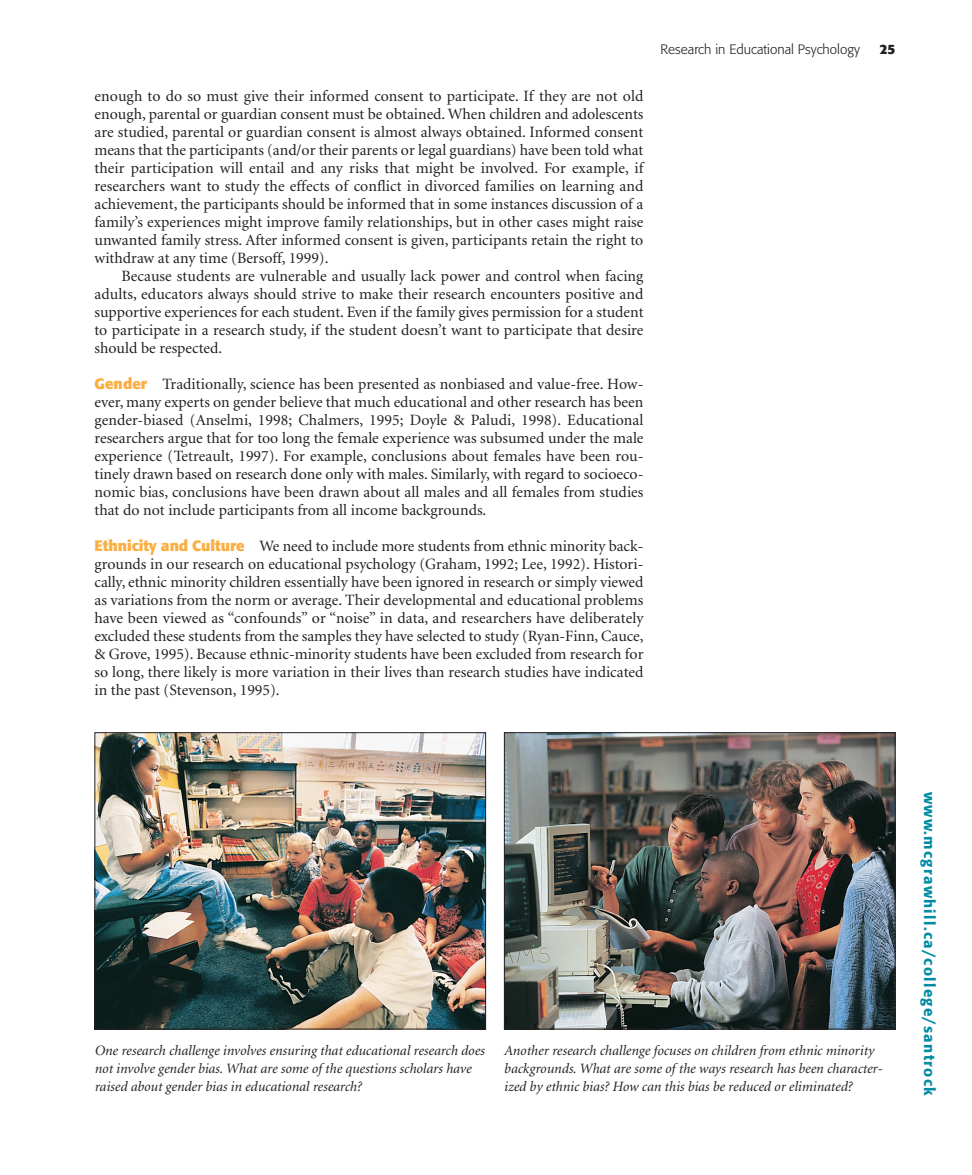
<style>
.page{position:relative;width:972px;height:1175px;background:#fff}
.page>*{position:absolute;margin:0;border:0;box-sizing:border-box;transform-origin:0 0}
.t1{font:15.75px/18px "Minion";color:#231f20;text-align:justify}
.t2{font:500 15px "Formata";letter-spacing:.085em;color:#008ba2}
.t3{font:italic 14.25px/18px "Minion";color:#231f20}
.t4{font:300 13.5px "Formata";color:#231f20}
.t5{font:700 13.5px "Formata";color:#231f20}
.s1{font-family:"Formata";font-weight:700;font-size:15px;color:#fbae42}
</style>
<div class="page">
<img style="left:94px;top:732px;width:802px;height:298px">
<p class="t1" style="left:94px;top:88px;width:551px">enough to do so must give their informed consent to participate. If they are not old enough, parental or guardian consent must be obtained. When children and adolescents are studied, parental or guardian consent is almost always obtained. Informed consent means that the participants (and/or their parents or legal guardians) have been told what their participation will entail and any risks that might be involved. For example, if researchers want to study the effects of conflict in divorced families on learning and achievement, the participants should be informed that in some instances discussion of a family’s experiences might improve family relationships, but in other cases might raise unwanted family stress. After informed consent is given, participants retain the right to withdraw at any time (Bersoff, 1999).</p>
<p class="t1" style="left:94px;top:268px;width:551px;text-indent:27px">Because students are vulnerable and usually lack power and control when facing adults, educators always should strive to make their research encounters positive and supportive experiences for each student. Even if the family gives permission for a student to participate in a research study, if the student doesn’t want to participate that desire should be respected.</p>
<p class="t1" style="left:94px;top:376px;width:551px"><span class="s1">Gender</span> Traditionally, science has been presented as nonbiased and value-free. How&shy;ever, many experts on gender believe that much educational and other research has been gender-biased (Anselmi, 1998; Chalmers, 1995; Doyle &amp; Paludi, 1998). Educational researchers argue that for too long the female experience was subsumed under the male experience (Tetreault, 1997). For example, conclusions about females have been rou&shy;tinely drawn based on research done only with males. Similarly, with regard to socioeco&shy;nomic bias, conclusions have been drawn about all males and all females from studies that do not include participants from all income backgrounds.</p>
<p class="t1" style="left:94px;top:538px;width:551px"><span class="s1">Ethnicity and Culture</span> We need to include more students from ethnic minority back&shy;grounds in our research on educational psychology (Graham, 1992; Lee, 1992). Histori&shy;cally, ethnic minority children essentially have been ignored in research or simply viewed as variations from the norm or average. Their developmental and educational problems have been viewed as “confounds” or “noise” in data, and researchers have deliberately excluded these students from the samples they have selected to study (Ryan-Finn, Cauce, &amp; Grove, 1995). Because ethnic-minority students have been excluded from research for so long, there likely is more variation in their lives than research studies have indicated in the past (Stevenson, 1995).</p>
<p class="t4" style="left:661px;top:45px;width:201px">Research in Educational Psychology</p>
<p class="t5" style="left:880px;top:45px;width:17px">25</p>
<p class="t3" style="left:94px;top:1042px;width:391px">One research challenge involves ensuring that educational research does not involve gender bias. What are some of the questions scholars have raised about gender bias in educational research?</p>
<p class="t3" style="left:504px;top:1042px;width:380px">Another research challenge focuses on children from ethnic minority backgrounds. What are some of the ways research has been character&shy;ized by ethnic bias? How can this bias be reduced or eliminated?</p>
<p class="t2" style="left:935px;top:791px;width:305px;rotate:90deg">www.mcgrawhill.ca/college/santrock</p>
</div>
